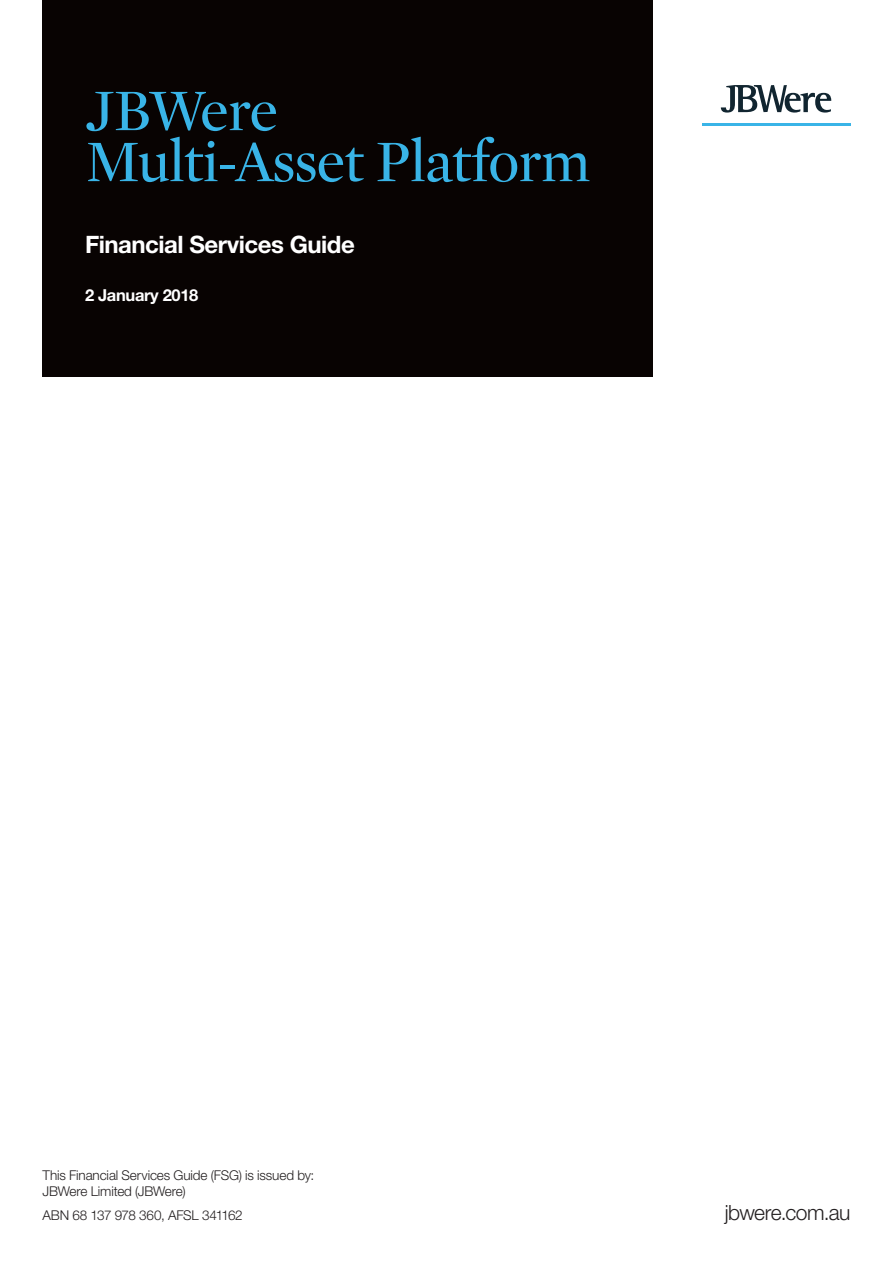
<style>
.page{position:relative;width:893px;height:1263px;background:#fff}
.page>*{position:absolute;margin:0;border:0;box-sizing:border-box;transform-origin:0 0}
.t1{font:60px/51px "Mercury Display";letter-spacing:-.02em;color:#39b4e7}
.t2{font:700 24px "Helvetica Neue LT Pro";letter-spacing:-.02em;color:#fff}
.t3{font:300 21px "Helvetica Neue LT Pro";letter-spacing:-.025em;color:#231f20}
.t4{font:700 16.5px "Helvetica Neue LT Pro";letter-spacing:-.02em;color:#fff}
.t5{font:300 13.5px/16.2px "Helvetica Neue LT Pro";letter-spacing:-.01em;color:#231f20}
</style>
<div class="page">
<div style="left:43px;top:0;width:610px;height:376px;background:#080302"></div>
<svg style="left:721px;top:85px;width:110px;height:28px"></svg>
<hr style="left:702px;top:123px;width:148px;height:3px;background:#39b4e7">
<h1 class="t1" style="left:85px;top:86px;width:507px">JBWere<br>Multi‑Asset Platform</h1>
<h2 class="t2" style="left:85px;top:229px;width:271px">Financial Services Guide</h2>
<p class="t4" style="left:85px;top:285px;width:115px">2 January 2018</p>
<p class="t5" style="left:43px;top:1166px;width:273px">This Financial Services Guide (FSG) is issued by:<br>JBWere Limited (JBWere)</p>
<p class="t5" style="left:43px;top:1207px;width:202px">ABN 68 137 978 360, AFSL 341162</p>
<h3 class="t3" style="left:725px;top:1199px;width:127px">jbwere.com.au</h3>
</div>
